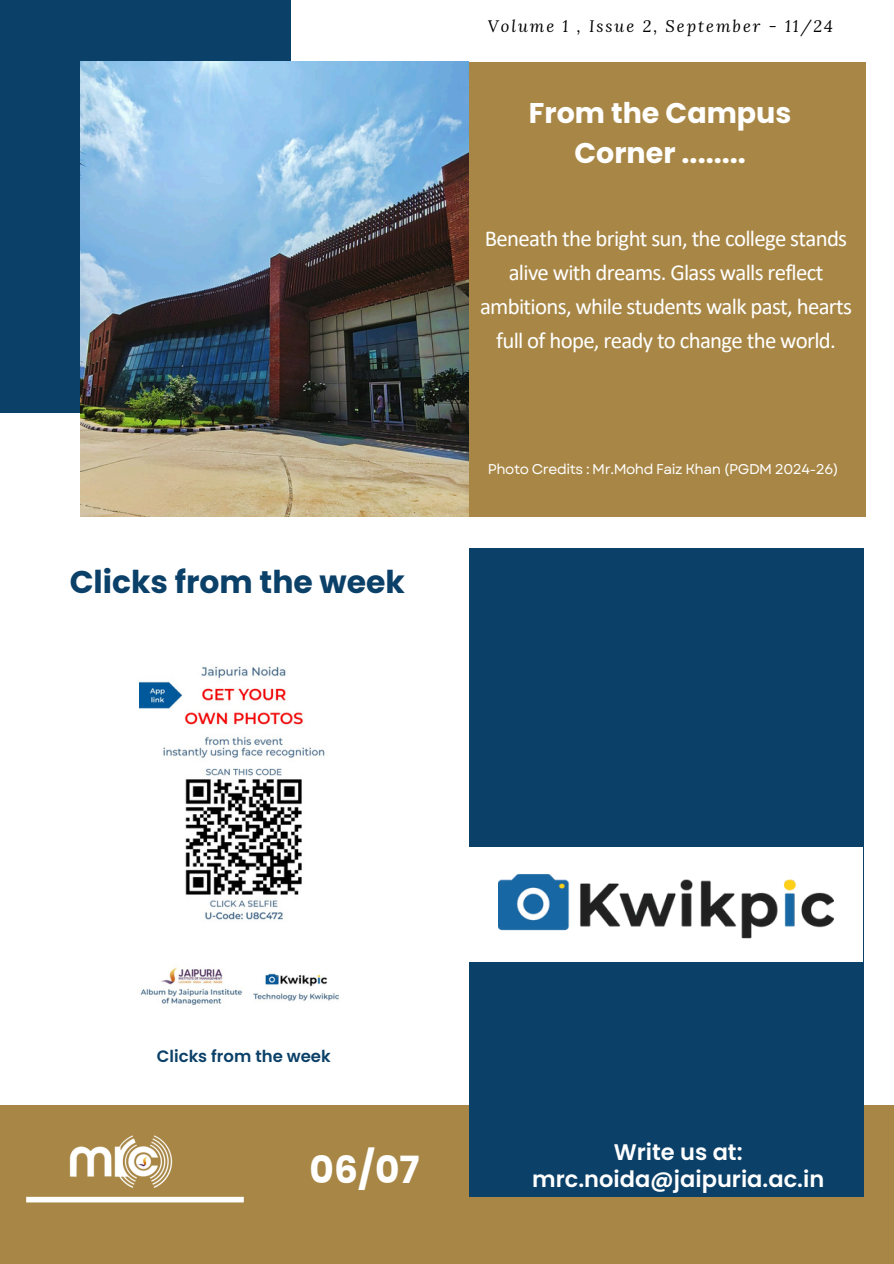
<style>
.page{position:relative;width:894px;height:1264px;background:#fff}
.page>*{position:absolute;margin:0;border:0;box-sizing:border-box;transform-origin:0 0}
.t1{font:700 37.5px "Poppins";color:#fff}
.t2{font:700 31.35px "Poppins";color:#0b4068}
.t3{font:700 28.5px/39.3px "Poppins";color:#fff;text-align:center}
.t4{font:22.8px/33.8px "Calibri";letter-spacing:-.03em;color:#fff;text-align:center}
.t5{font:600 22.5px/27px "Poppins";color:#fff;text-align:center}
.t6{font:italic 16.5px "Lora";letter-spacing:.12em;color:#000}
.t7{font:600 16.5px "Poppins";color:#0b4068}
.t8{font:14.1px "Garet";letter-spacing:-.03em;color:#fff}
</style>
<div class="page">
<div style="left:466px;top:62px;width:399px;height:454px;background:#a88746"></div>
<div style="left:0;top:0;width:290px;height:413px;background:#0b4068"></div>
<div style="left:0;top:1104px;width:893px;height:159px;background:#a88746"></div>
<div style="left:468px;top:548px;width:395px;height:648px;background:#0b4068"></div>
<div style="left:26px;top:1196px;width:218px;height:6px;background:#fff"></div>
<img style="left:55px;top:1104px;width:129px;height:99px">
<div style="left:468px;top:846px;width:394px;height:115px;background:#fff"></div>
<img style="left:498px;top:874px;width:335px;height:65px">
<img style="left:140px;top:666px;width:199px;height:339px">
<img style="left:81px;top:62px;width:387px;height:454px">
<p class="t2" style="left:70px;top:560px;width:337px">Clicks from the week</p>
<p class="t6" style="left:487px;top:15px;width:346px">Volume 1 , Issue 2, September - 11/24</p>
<p class="t3" style="left:529px;top:93px;width:264px">From the Campus<br>Corner ........</p>
<h3 class="t4" style="left:480px;top:224px;width:373px">Beneath the bright sun, the college stands alive with dreams. Glass walls reflect ambitions, while students walk past, hearts full of hope, ready to change the world.</h3>
<h2 class="t8" style="left:487px;top:459px;width:352px">Photo Credits : Mr.Mohd Faiz Khan (PGDM 2024-26)</h2>
<p class="t7" style="left:157px;top:1044px;width:175px">Clicks from the week</p>
<h4 class="t1" style="left:309px;top:1143px;width:111px">06/07</h4>
<h5 class="t5" style="left:532px;top:1138px;width:293px">Write us at: mrc.noida@jaipuria.ac.in</h5>
</div>
